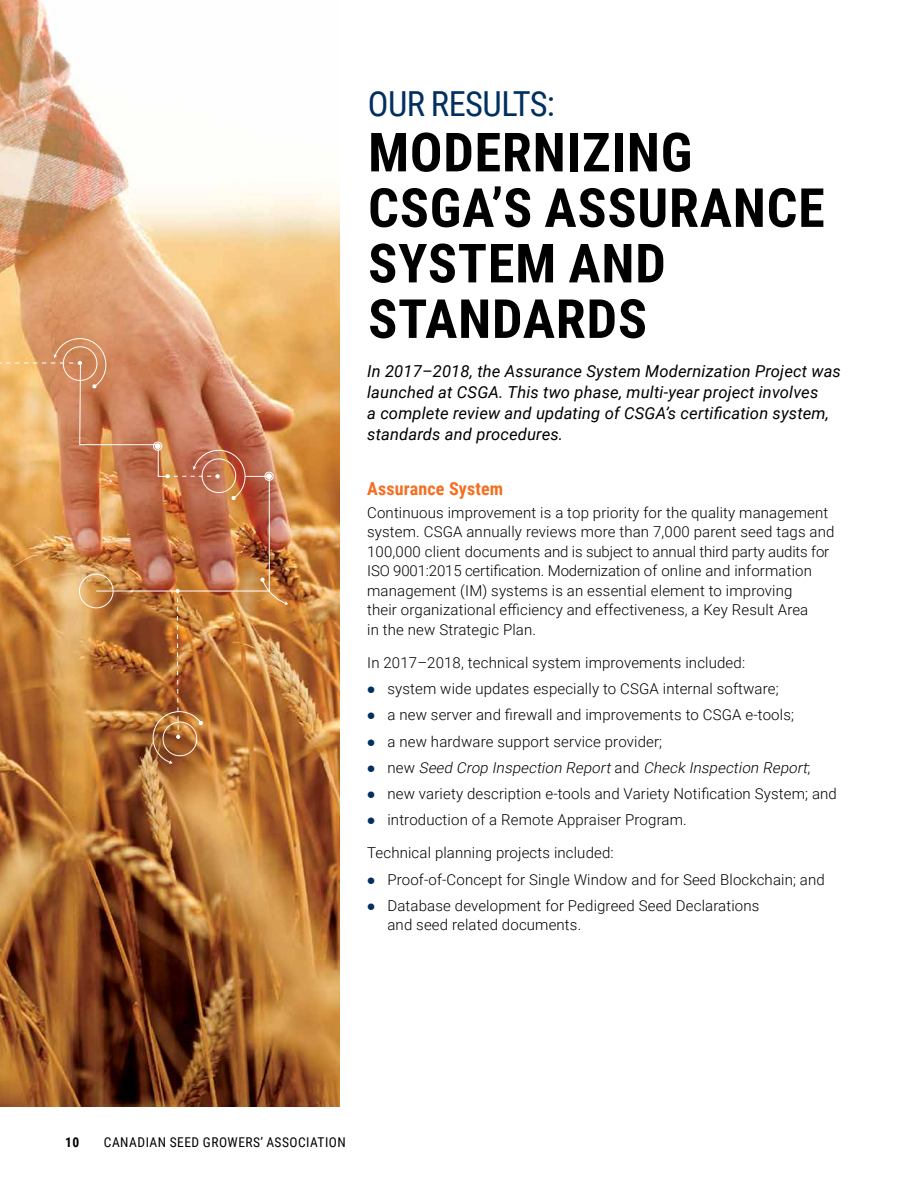
<style>
.page{position:relative;width:918px;height:1188px;background:#fff}
.page>*{position:absolute;margin:0;border:0;box-sizing:border-box;transform-origin:0 0}
.t1{font:700 54px/55.5px "Roboto Condensed";letter-spacing:.015em;color:#000}
.t2{font:34.5px "Roboto Condensed";letter-spacing:-.015em;color:#002f60}
.t3{font:700 18px "Roboto Condensed";letter-spacing:.01em;color:#f36f21}
.t4{font:italic 16.5px/21px "Roboto";letter-spacing:.01em;color:#000}
.t5{font:300 15px/26.2px "Roboto";letter-spacing:.01em;color:#000}
.t6{font:13.5px "Roboto Condensed";letter-spacing:.035em;color:#000}
.t7{font:700 13.5px "Roboto Condensed";color:#000}
.s1{font-style:italic}
</style>
<div class="page">
<img style="left:0;top:0;width:340px;height:1107px">
<img style="left:0;top:338px;width:288px;height:426px">
<h2 class="t2" style="left:368px;top:79px;width:188px">OUR RESULTS:</h2>
<h1 class="t1" style="left:368px;top:122px;width:458px">MODERNIZING<br>CSGA’S ASSURANCE<br>SYSTEM AND<br>STANDARDS</h1>
<p class="t4" style="left:367px;top:360px;width:475px">In 2017–2018, the Assurance System Modernization Project was launched at CSGA. This two phase, multi-year project involves<br>a complete review and updating of CSGA’s certification system, standards and procedures.</p>
<p class="t3" style="left:367px;top:476px;width:138px">Assurance System</p>
<p class="t5" style="left:367px;top:502px;width:469px;line-height:19.5px">Continuous improvement is a top priority for the quality management system. CSGA annually reviews more than 7,000 parent seed tags and 100,000 client documents and is subject to annual third party audits for ISO 9001:2015 certification. Modernization of online and information management (IM) systems is an essential element to improving<br>their organizational efficiency and effectiveness, a Key Result Area<br>in the new Strategic Plan.</p>
<p class="t5" style="left:387px;top:649px;width:451px;text-indent:-20px">In 2017–2018, technical system improvements included:<br>system wide updates especially to CSGA internal software;<br>a new server and firewall and improvements to CSGA e-tools;<br>a new hardware support service provider;<br>n e w <span class="s1">Seed Crop Inspection Report</span>a n d <span class="s1">Check Inspection Report</span>; new variety description e-tools and Variety Notification System; and introduction of a Remote Appraiser Program.</p>
<p class="t5" style="left:387px;top:839px;width:439px;text-indent:-20px">Technical planning projects included:<br>Proof-of-Concept for Single Window and for Seed Blockchain; and<br>Database development for Pedigreed Seed Declarations</p>
<p class="t5" style="left:387px;top:911px;width:195px">and seed related documents.</p>
<p class="t7" style="left:65px;top:1133px;width:16px">10</p>
<p class="t6" style="left:104px;top:1133px;width:244px">CANADIAN SEED GROWERS’ ASSOCIATION</p>
</div>
